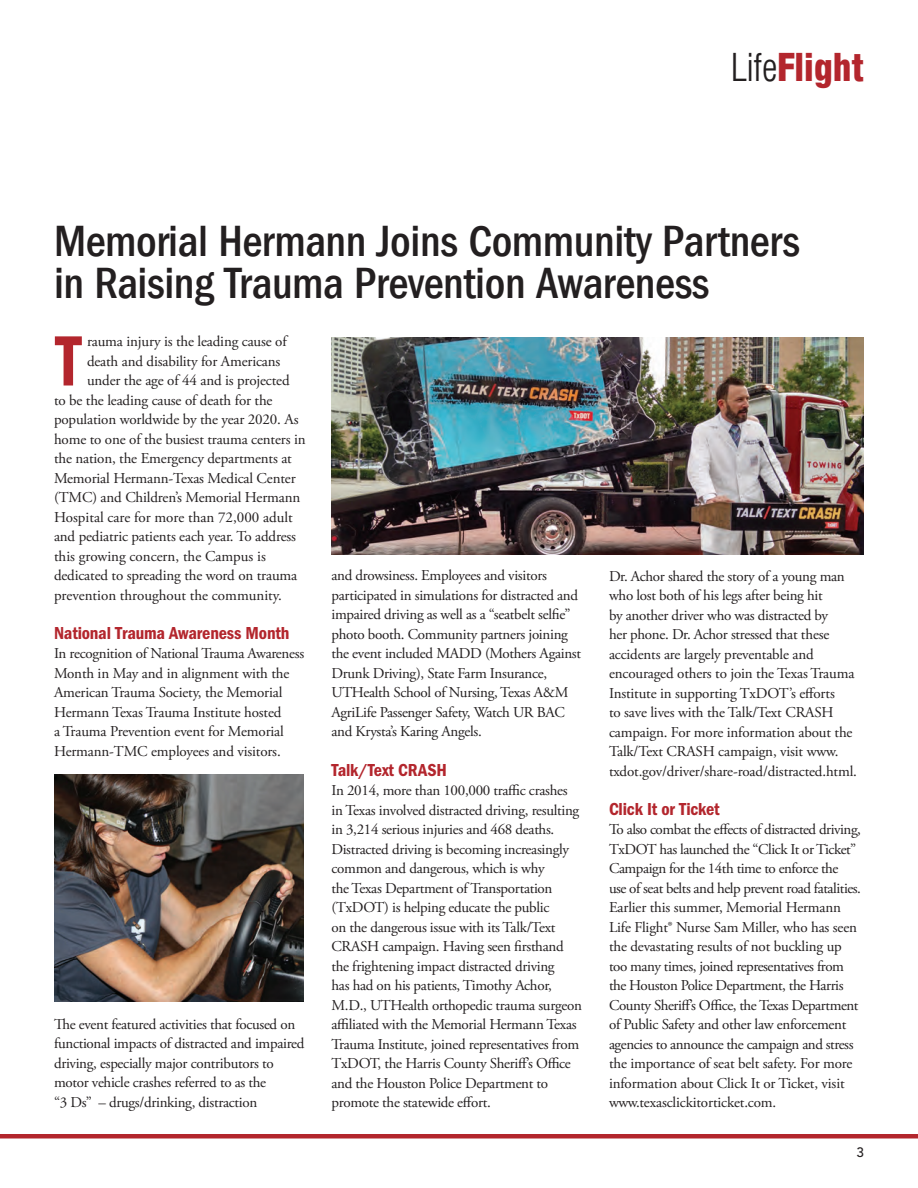
<style>
.page{position:relative;width:918px;height:1188px;background:#fff}
.page>*{position:absolute;margin:0;border:0;box-sizing:border-box;transform-origin:0 0}
.t1{font:700 condensed 72.9px "Myriad Pro";color:#b3262d}
.t2{font:45px/42px "Franklin Got Cd Md ITCTT";letter-spacing:-.01em;color:#231f20}
.t3{font:900 condensed 37.5px "AT Triumvirate";color:#b3262d}
.t4{font:600 18px "Franklin Got Cd ITC";letter-spacing:-.01em;color:#b3262d}
.t5{font:15px/19.5px "Adobe Garamond Pro";letter-spacing:-.02em;color:#231f20}
.t6{font:15px "Adobe Garamond Pro";color:#231f20}
.t7{font:500 13.5px "Avenir";color:#231f20}
.s1{font-weight:300;color:#231f20}
</style>
<div class="page">
<hr style="left:0;top:1134px;width:918px;height:4px;background:#b3262d">
<img style="left:332px;top:338px;width:532px;height:216px">
<img style="left:54px;top:774px;width:249px;height:228px">
<h3 class="t3" style="left:731px;top:42px;width:135px"><span class="s1">Life</span>Flight</h3>
<h2 class="t2" style="left:54px;top:219px;width:748px">Memorial Hermann Joins Community Partners in Raising Trauma Prevention Awareness</h2>
<h1 class="t1" style="left:54px;top:316px;width:30px">T</h1>
<p class="t5" style="left:87px;top:333px;width:201px">rauma injury is the leading cause of</p>
<p class="t5" style="left:87px;top:352px;width:195px">death and disability for Americans</p>
<p class="t5" style="left:87px;top:372px;width:204px">under the age of 44 and is projected</p>
<p class="t5" style="left:54px;top:391px;width:220px">to be the leading cause of death for the</p>
<p class="t5" style="left:54px;top:411px;width:246px">population worldwide by the year 2020. As</p>
<p class="t5" style="left:54px;top:430px;width:253px">home to one of the busiest trauma centers in</p>
<p class="t5" style="left:54px;top:450px;width:239px">the nation, the Emergency departments at</p>
<p class="t5" style="left:54px;top:469px;width:243px">Memorial Hermann-Texas Medical Center</p>
<p class="t5" style="left:54px;top:489px;width:248px">(TMC) and Children’s Memorial Hermann</p>
<p class="t6" style="left:54px;top:508px;width:240px">Hospital care for more than 72,000 adult</p>
<p class="t5" style="left:54px;top:528px;width:244px">and pediatric patients each year. To address</p>
<p class="t6" style="left:54px;top:547px;width:213px">this growing concern, the Campus is</p>
<p class="t5" style="left:54px;top:567px;width:245px">dedicated to spreading the word on trauma</p>
<p class="t6" style="left:54px;top:586px;width:229px">prevention throughout the community.</p>
<p class="t4" style="left:54px;top:622px;width:237px">National Trauma Awareness Month</p>
<p class="t5" style="left:54px;top:645px;width:252px">In recognition of National Trauma Awareness Month in May and in alignment with the American Trauma Society, the Memorial Hermann Texas Trauma Institute hosted<br>a Trauma Prevention event for Memorial Hermann-TMC employees and visitors.</p>
<p class="t5" style="left:332px;top:567px;width:251px">and drowsiness. Employees and visitors participated in simulations for distracted and impaired driving as well as a “seatbelt selfie” photo booth. Community partners joining the event included MADD (Mothers Against Drunk Driving), State Farm Insurance, UTHealth School of Nursing, Texas A&amp;M AgriLife Passenger Safety, Watch UR BAC and Krysta’s Karing Angels.</p>
<p class="t4" style="left:332px;top:759px;width:117px">Talk/Text CRASH</p>
<p class="t5" style="left:332px;top:781px;width:252px">In 2014, more than 100,000 traffic crashes in Texas involved distracted driving, resulting in 3,214 serious injuries and 468 deaths.<br>Distracted driving is becoming increasingly common and dangerous, which is why<br>the Texas Department of Transportation (TxDOT) is helping educate the public<br>on the dangerous issue with its Talk/Text CRASH campaign. Having seen firsthand the frightening impact distracted driving<br>has had on his patients, Timothy Achor, M.D., UTHealth orthopedic trauma surgeon affiliated with the Memorial Hermann Texas Trauma Institute, joined representatives from TxDOT, the Harris County Sheriff’s Office and the Houston Police Department to promote the statewide effort.</p>
<p class="t5" style="left:609px;top:567px;width:250px">Dr. Achor shared the story of a young man who lost both of his legs after being hit<br>by another driver who was distracted by<br>her phone. Dr. Achor stressed that these accidents are largely preventable and encouraged others to join the Texas Trauma Institute in supporting TxDOT’s efforts<br>to save lives with the Talk/Text CRASH campaign. For more information about the Talk/Text CRASH campaign, visit www. txdot.gov/driver/share-road/distracted.html.</p>
<p class="t4" style="left:609px;top:798px;width:112px">Click It or Ticket</p>
<p class="t5" style="left:609px;top:820px;width:254px">To also combat the effects of distracted driving, TxDOT has launched the “Click It or Ticket” Campaign for the 14th time to enforce the<br>use of seat belts and help prevent road fatalities.<br>Earlier this summer, Memorial Hermann Life Flight® Nurse Sam Miller, who has seen the devastating results of not buckling up too many times, joined representatives from the Houston Police Department, the Harris County Sheriff’s Office, the Texas Department of Public Safety and other law enforcement agencies to announce the campaign and stress the importance of seat belt safety. For more information about Click It or Ticket, visit www.texasclickitorticket.com.</p>
<p class="t5" style="left:54px;top:1015px;width:252px">The event featured activities that focused on functional impacts of distracted and impaired driving, especially major contributors to motor vehicle crashes referred to as the<br>“3 Ds” – drugs/drinking, distraction</p>
<p class="t7" style="left:856px;top:1145px;width:9px">3</p>
</div>
